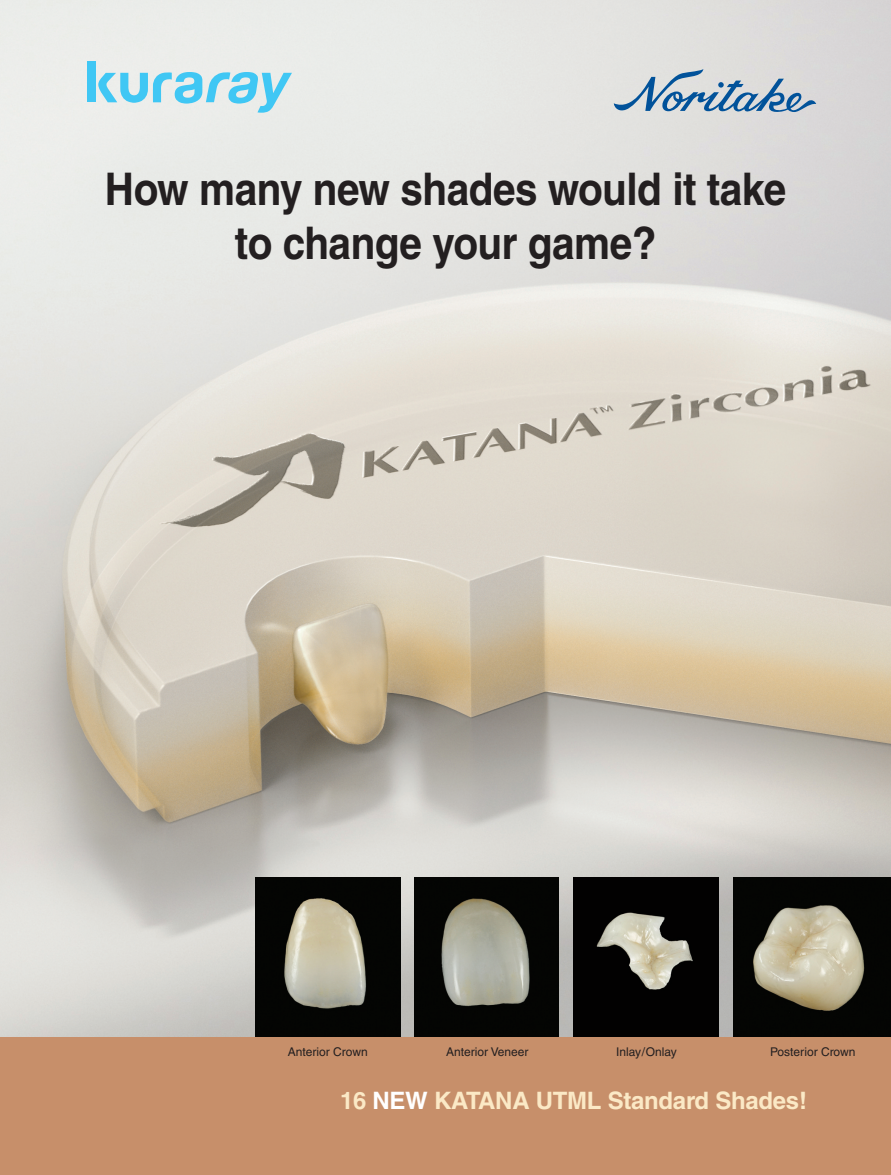
<style>
.page{position:relative;width:891px;height:1175px;background:#fff}
.page>*{position:absolute;margin:0;border:0;box-sizing:border-box;transform-origin:0 0}
.t1{font:700 45px/54px "Helvetica";letter-spacing:-.01em;color:#231f20;text-align:center;scale:.9 1}
.t2{font:700 24px "Helvetica";letter-spacing:-.01em;color:#fbe9c6}
.t3{font:12px "Helvetica";color:#231f20}
.s1{color:#fff}
</style>
<div class="page">
<img style="left:0;top:0;width:891px;height:1037px">
<div style="left:0;top:1037px;width:891px;height:137px;background:#c78f6a"></div>
<svg style="left:614px;top:69px;width:202px;height:43px;background:#aabccc"></svg>
<img style="left:255px;top:878px;width:146px;height:159px">
<img style="left:574px;top:877px;width:145px;height:160px">
<img style="left:733px;top:878px;width:158px;height:159px">
<img style="left:415px;top:877px;width:144px;height:160px">
<div style="left:87px;top:62px;width:8px;height:40px;background:#40c7f4"></div>
<svg style="left:98px;top:72px;width:194px;height:41px;background:#aadeed"></svg>
<h1 class="t1" style="left:105px;top:166px;width:759px">How many new shades would it take to change your game?</h1>
<p class="t3" style="left:288px;top:1047px;width:81px">Anterior Crown</p>
<p class="t3" style="left:446px;top:1047px;width:84px">Anterior Veneer</p>
<p class="t3" style="left:616px;top:1047px;width:62px">Inlay/Onlay</p>
<p class="t3" style="left:770px;top:1047px;width:87px">Posterior Crown</p>
<h2 class="t2" style="left:340px;top:1091px;width:469px">16 <span class="s1">NEW</span> KATANA UTML Standard Shades!</h2>
</div>
